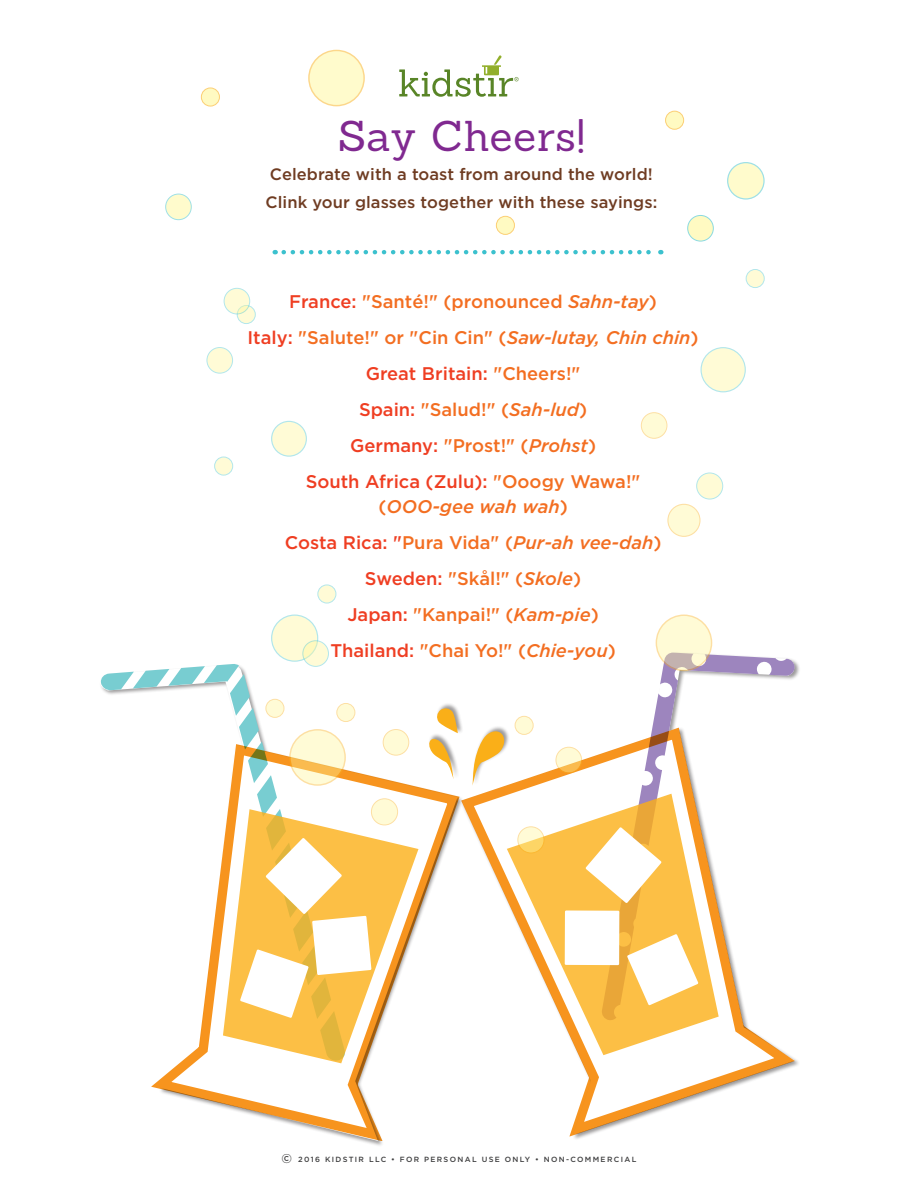
<style>
.page{position:relative;width:918px;height:1188px;background:#fff}
.page>*{position:absolute;margin:0;border:0;box-sizing:border-box;transform-origin:0 0}
.t1{font:42px "Sanchez";letter-spacing:.02em;color:#802990}
.t2{font:500 18.3px "Gotham";color:#f36e21}
.t3{font:500 18.3px/24.5px "Gotham";color:#ef3e22;text-align:center}
.t4{font:italic 500 18.3px "Gotham";color:#f36e21}
.t5{font:500 16.5px/28.5px "Gotham";letter-spacing:.005em;color:#6f3c22}
.t6{font:500 7.5px "Gotham";letter-spacing:.18em;color:#3e3e3f}
.s1{color:#ef3e22}
.s2{font-style:italic}
.s3{color:#f36e21}
.s4{font-style:italic;color:#f36e21}
.s5{font-style:normal;color:#ef3e22}
.s6{font-style:normal}
.s7{font-size:12.75px}
</style>
<div class="page">
<svg style="left:399px;top:55px;width:120px;height:42px"></svg>
<svg style="left:284px;top:250px;width:377px;height:4px"></svg>
<svg style="left:151px;top:744px;width:309px;height:397px"></svg>
<svg style="left:223px;top:809px;width:195px;height:254px"></svg>
<svg style="left:101px;top:664px;width:270px;height:397px"></svg>
<svg style="left:652px;top:653px;width:143px;height:75px"></svg>
<svg style="left:461px;top:728px;width:334px;height:409px"></svg>
<svg style="left:507px;top:794px;width:212px;height:261px"></svg>
<svg style="left:627px;top:934px;width:71px;height:71px"></svg>
<div style="left:565px;top:910px;width:54px;height:55px;background:#fff"></div>
<svg style="left:586px;top:827px;width:76px;height:76px"></svg>
<svg style="left:518px;top:827px;width:26px;height:26px"></svg>
<div style="left:517px;top:826px;width:27px;height:27px;border:1px solid #faaf18;border-radius:50%"></div>
<svg style="left:371px;top:799px;width:27px;height:26px"></svg>
<div style="left:371px;top:798px;width:27px;height:27px;border:1px solid #faaf18;border-radius:50%"></div>
<div style="left:428px;top:733px;width:31px;height:47px;background:#fff"></div>
<div style="left:472px;top:725px;width:38px;height:61px;background:#231f20;opacity:.45"></div>
<svg style="left:473px;top:729px;width:32px;height:57px"></svg>
<div style="left:436px;top:703px;width:28px;height:31px;background:#231f20;opacity:.45"></div>
<svg style="left:429px;top:707px;width:29px;height:72px"></svg>
<svg style="left:656px;top:615px;width:56px;height:55px;background:#f4eccd"></svg>
<div style="left:656px;top:615px;width:56px;height:56px;border:1px solid #faaf18;border-radius:50%"></div>
<div style="left:309px;top:50px;width:55px;height:56px;background:#fffbcc;border-radius:50%"></div>
<div style="left:308px;top:50px;width:57px;height:56px;border:1px solid #faaf18;border-radius:50%"></div>
<div style="left:272px;top:615px;width:46px;height:46px;background:#fffbd6;border-radius:50%"></div>
<div style="left:271px;top:615px;width:47px;height:47px;border:1px solid #3cc1ce;border-radius:50%"></div>
<svg style="left:290px;top:730px;width:55px;height:55px;background:#fdedb9"></svg>
<div style="left:289px;top:729px;width:57px;height:57px;border:1px solid #faaf18;border-radius:50%"></div>
<div style="left:701px;top:348px;width:44px;height:44px;background:#fffbd6;border-radius:50%"></div>
<div style="left:701px;top:347px;width:45px;height:45px;border:1px solid #3cc1ce;border-radius:50%"></div>
<svg style="left:166px;top:194px;width:25px;height:26px"></svg>
<div style="left:165px;top:194px;width:27px;height:26px;border:1px solid #3cc1ce;border-radius:50%"></div>
<svg style="left:688px;top:215px;width:25px;height:26px"></svg>
<div style="left:687px;top:215px;width:27px;height:27px;border:1px solid #3cc1ce;border-radius:50%"></div>
<div style="left:383px;top:730px;width:26px;height:25px;background:#fffbd6;border-radius:50%"></div>
<div style="left:383px;top:729px;width:26px;height:27px;border:1px solid #faaf18;border-radius:50%"></div>
<div style="left:337px;top:703px;width:18px;height:19px;background:#fffbd6;border-radius:50%"></div>
<div style="left:337px;top:703px;width:18px;height:19px;border:1px solid #faaf18;border-radius:50%"></div>
<svg style="left:697px;top:473px;width:26px;height:26px"></svg>
<div style="left:696px;top:473px;width:27px;height:27px;border:1px solid #3cc1ce;border-radius:50%"></div>
<div style="left:201px;top:88px;width:18px;height:18px;background:#fffac2;border-radius:50%"></div>
<div style="left:201px;top:88px;width:19px;height:18px;border:1px solid #faaf18;border-radius:50%"></div>
<svg style="left:496px;top:216px;width:18px;height:18px"></svg>
<div style="left:496px;top:216px;width:19px;height:19px;border:1px solid #faaf18;border-radius:50%"></div>
<svg style="left:666px;top:111px;width:18px;height:18px"></svg>
<div style="left:665px;top:111px;width:19px;height:19px;border:1px solid #faaf18;border-radius:50%"></div>
<svg style="left:728px;top:163px;width:36px;height:36px"></svg>
<div style="left:727px;top:162px;width:38px;height:38px;border:1px solid #3cc1ce;border-radius:50%"></div>
<svg style="left:237px;top:305px;width:18px;height:19px"></svg>
<div style="left:237px;top:305px;width:19px;height:19px;border:1px solid #3cc1ce;border-radius:50%"></div>
<div style="left:318px;top:585px;width:18px;height:18px;background:#fffbd6;border-radius:50%"></div>
<div style="left:318px;top:585px;width:18px;height:18px;border:1px solid #3cc1ce;border-radius:50%"></div>
<div style="left:215px;top:457px;width:18px;height:18px;background:#fffbd6;border-radius:50%"></div>
<div style="left:214px;top:457px;width:19px;height:18px;border:1px solid #3cc1ce;border-radius:50%"></div>
<div style="left:266px;top:699px;width:18px;height:18px;background:#fffbd6;border-radius:50%"></div>
<div style="left:266px;top:699px;width:18px;height:19px;border:1px solid #faaf18;border-radius:50%"></div>
<svg style="left:746px;top:269px;width:18px;height:19px"></svg>
<div style="left:746px;top:269px;width:19px;height:19px;border:1px solid #3cc1ce;border-radius:50%"></div>
<svg style="left:668px;top:504px;width:32px;height:32px"></svg>
<div style="left:667px;top:504px;width:34px;height:33px;border:1px solid #faaf18;border-radius:50%"></div>
<div style="left:515px;top:716px;width:18px;height:18px;background:#fffbd6;border-radius:50%"></div>
<div style="left:515px;top:716px;width:18px;height:19px;border:1px solid #faaf18;border-radius:50%"></div>
<div style="left:207px;top:348px;width:26px;height:25px;background:#fffbd6;border-radius:50%"></div>
<div style="left:207px;top:347px;width:26px;height:27px;border:1px solid #3cc1ce;border-radius:50%"></div>
<div style="left:641px;top:413px;width:26px;height:25px;background:#fffbd6;border-radius:50%"></div>
<div style="left:641px;top:412px;width:26px;height:27px;border:1px solid #faaf18;border-radius:50%"></div>
<svg style="left:303px;top:641px;width:25px;height:25px"></svg>
<div style="left:302px;top:640px;width:27px;height:27px;border:1px solid #3cc1ce;border-radius:50%"></div>
<div style="left:272px;top:421px;width:34px;height:35px;background:#fffbd6;border-radius:50%"></div>
<div style="left:271px;top:421px;width:36px;height:36px;border:1px solid #3cc1ce;border-radius:50%"></div>
<svg style="left:224px;top:288px;width:26px;height:26px"></svg>
<div style="left:224px;top:288px;width:26px;height:26px;border:1px solid #3cc1ce;border-radius:50%"></div>
<svg style="left:556px;top:747px;width:26px;height:26px"></svg>
<div style="left:556px;top:747px;width:26px;height:26px;border:1px solid #faaf18;border-radius:50%"></div>
<p class="t1" style="left:338px;top:109px;width:248px">Say Cheers!</p>
<p class="t5" style="left:266px;top:159px;width:393px">Celebrate with a toast from around the world!<br>Clink your glasses together with these sayings:</p>
<p class="t2" style="left:289px;top:291px;width:369px"><span class="s1">France:</span> "Santé!" (pronounced <span class="s2">Sahn-tay</span>)</p>
<p class="t2" style="left:248px;top:327px;width:453px"><span class="s1">Italy:</span> "Salute!" or "Cin Cin" (<span class="s2">Saw-lutay, Chin chin</span>)</p>
<p class="t3" style="left:366px;top:361px;width:216px">Great Britain: <span class="s3">"Cheers!"</span></p>
<p class="t2" style="left:359px;top:399px;width:230px"><span class="s1">Spain:</span> "Salud!" (<span class="s2">Sah-lud</span>)</p>
<p class="t2" style="left:350px;top:435px;width:247px"><span class="s1">Germany:</span> "Prost!" (<span class="s2">Prohst</span>)</p>
<p class="t3" style="left:306px;top:469px;width:336px">South Africa (Zulu): <span class="s3">"Ooogy Wawa!" (</span><span class="s4">OOO-gee wah wah</span><span class="s3">)</span></p>
<p class="t4" style="left:285px;top:532px;width:378px"><span class="s5">Costa Rica: "</span><span class="s6">Pura Vida" (</span>Pur-ah vee-dah<span class="s6">)</span></p>
<p class="t2" style="left:365px;top:568px;width:218px"><span class="s1">Sweden:</span> "Skål!" (<span class="s2">Skole</span>)</p>
<p class="t2" style="left:347px;top:604px;width:253px"><span class="s1">Japan:</span> "Kanpai!" (<span class="s2">Kam-pie</span>)</p>
<p class="t2" style="left:330px;top:641px;width:287px"><span class="s1">Thailand:</span> "Chai Yo!" (<span class="s2">Chie-you</span>)</p>
<p class="t6" style="left:282px;top:1155px;width:356px"><span class="s7">©</span> 2016 KIDSTIR LLC • FOR PERSONAL USE ONLY • NON-COMMERCIAL</p>
</div>
